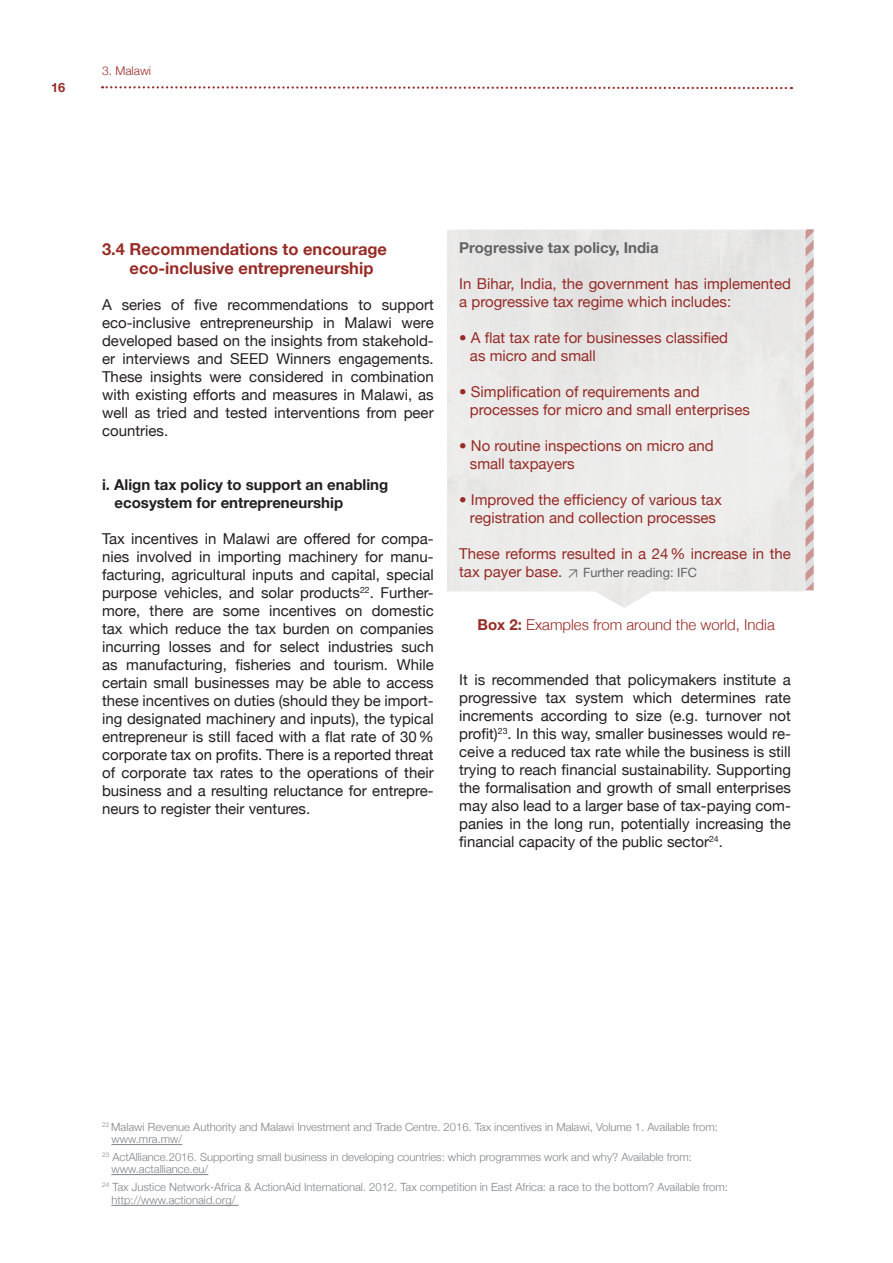
<style>
.page{position:relative;width:893px;height:1263px;background:#fff}
.page>*{position:absolute;margin:0;border:0;box-sizing:border-box;transform-origin:0 0}
.t1{font:700 16.5px/19.5px "Helvetica Neue";color:#972b26}
.t2{font:15px/18px "Helvetica Neue";color:#231f20;text-align:justify}
.t3{font:15px/18px "Helvetica Neue";color:#972b26}
.t4{font:700 15px/18px "Helvetica Neue";color:#231f20}
.t5{font:300 15px "Helvetica Neue";color:#972b26}
.t6{font:700 15px "Helvetica Neue";color:#636366}
.t7{font:12.75px "Helvetica Neue";color:#636366}
.t8{font:700 12.75px "Helvetica Neue";color:#972b26}
.t9{font:300 12px "Helvetica Neue";color:#972b26}
.t10{font:300 11.25px/12.8px "Helvetica Neue";color:#808285}
.s1{font-size:15px;color:#972b26}
.s2{font-family:"DIN"}
.s3{font-weight:700}
</style>
<div class="page">
<svg style="left:804px;top:229px;width:10px;height:363px;background:#d9c3c2"></svg>
<svg style="left:102px;top:86px;width:690px;height:4px"></svg>
<hr style="left:111px;top:1144px;width:71px;height:1px;background:#808285">
<hr style="left:111px;top:1174px;width:97px;height:1px;background:#808285">
<hr style="left:111px;top:1205px;width:128px;height:1px;background:#808285">
<p class="t8" style="left:51px;top:80px;width:16px">16</p>
<p class="t9" style="left:102px;top:64px;width:51px">3. Malawi</p>
<p class="t1" style="left:130px;top:239px;width:259px;text-indent:-28px">3.4 Recommendations to encourage eco-inclusive entrepreneurship</p>
<p class="t2" style="left:102px;top:296px;width:333px">A series of five recommendations to support eco-inclusive entrepreneurship in Malawi were developed based on the insights from stakehold&shy;er interviews and SEED Winners engagements.<br>These insights were considered in combination with existing efforts and measures in Malawi, as well as tried and tested interventions from peer countries.</p>
<p class="t4" style="left:115px;top:476px;width:275px;text-indent:-13px">i. Align tax policy to support an enabling ecosystem for entrepreneurship</p>
<p class="t2" style="left:102px;top:530px;width:333px">Tax incentives in Malawi are offered for compa&shy;nies involved in importing machinery for manu&shy;facturing, agricultural inputs and capital, special purpose vehicles, and solar products<sup>22</sup>. Further&shy;more, there are some incentives on domestic tax which reduce the tax burden on companies incurring losses and for select industries such as manufacturing, fisheries and tourism. While certain small businesses may be able to access these incentives on duties (should they be import&shy;ing designated machinery and inputs), the typical entrepreneur is still faced with a flat rate of 30% corporate tax on profits. There is a reported threat of corporate tax rates to the operations of their business and a resulting reluctance for entrepre&shy;neurs to register their ventures.</p>
<p class="t6" style="left:459px;top:239px;width:201px">Progressive tax policy, India</p>
<p class="t3" style="left:459px;top:275px;width:333px">In Bihar, India, the government has implemented a progressive tax regime which includes:</p>
<p class="t3" style="left:470px;top:329px;width:260px;text-indent:-11px">• A flat tax rate for businesses classified as micro and small</p>
<p class="t3" style="left:470px;top:383px;width:282px;text-indent:-11px">• Simplification of requirements and processes for micro and small enterprises</p>
<p class="t3" style="left:470px;top:437px;width:245px;text-indent:-11px">• No routine inspections on micro and small taxpayers</p>
<p class="t3" style="left:459px;top:491px;width:264px;text-align:center">• Improved the efficiency of various tax registration and collection processes</p>
<p class="t3" style="left:459px;top:545px;width:333px">These reforms resulted in a 24% increase in the</p>
<p class="t7" style="left:459px;top:565px;width:239px"><span class="s1">tax payer base.</span> <span class="s2">≥</span> Further reading: IFC</p>
<p class="t5" style="left:477px;top:616px;width:299px"><span class="s3">Box 2:</span> Examples from around the world, India</p>
<p class="t2" style="left:459px;top:671px;width:333px">It is recommended that policymakers institute a progressive tax system which determines rate increments according to size (e.g. turnover not profit)<sup>23</sup>. In this way, smaller businesses would re&shy;ceive a reduced tax rate while the business is still trying to reach financial sustainability. Supporting the formalisation and growth of small enterprises may also lead to a larger base of tax-paying com&shy;panies in the long run, potentially increasing the financial capacity of the public sector<sup>24</sup>.</p>
<p class="t10" style="left:111px;top:1120px;width:608px;text-indent:-9px"><sup>22</sup> Malawi Revenue Authority and Malawi Investment and Trade Centre. 2016. Tax incentives in Malawi, Volume 1. Available from: www.mra.mw/</p>
<p class="t10" style="left:111px;top:1150px;width:582px;text-indent:-9px"><sup>23</sup> ActAlliance.2016. Supporting small business in developing countries: which programmes work and why? Available from: www.actalliance.eu/</p>
<p class="t10" style="left:111px;top:1180px;width:618px;line-height:13.5px;text-indent:-9px"><sup>24</sup> Tax Justice Network-Africa &amp; ActionAid International. 2012. Tax competition in East Africa: a race to the bottom? Available from: http://www.actionaid.org/</p>
</div>
